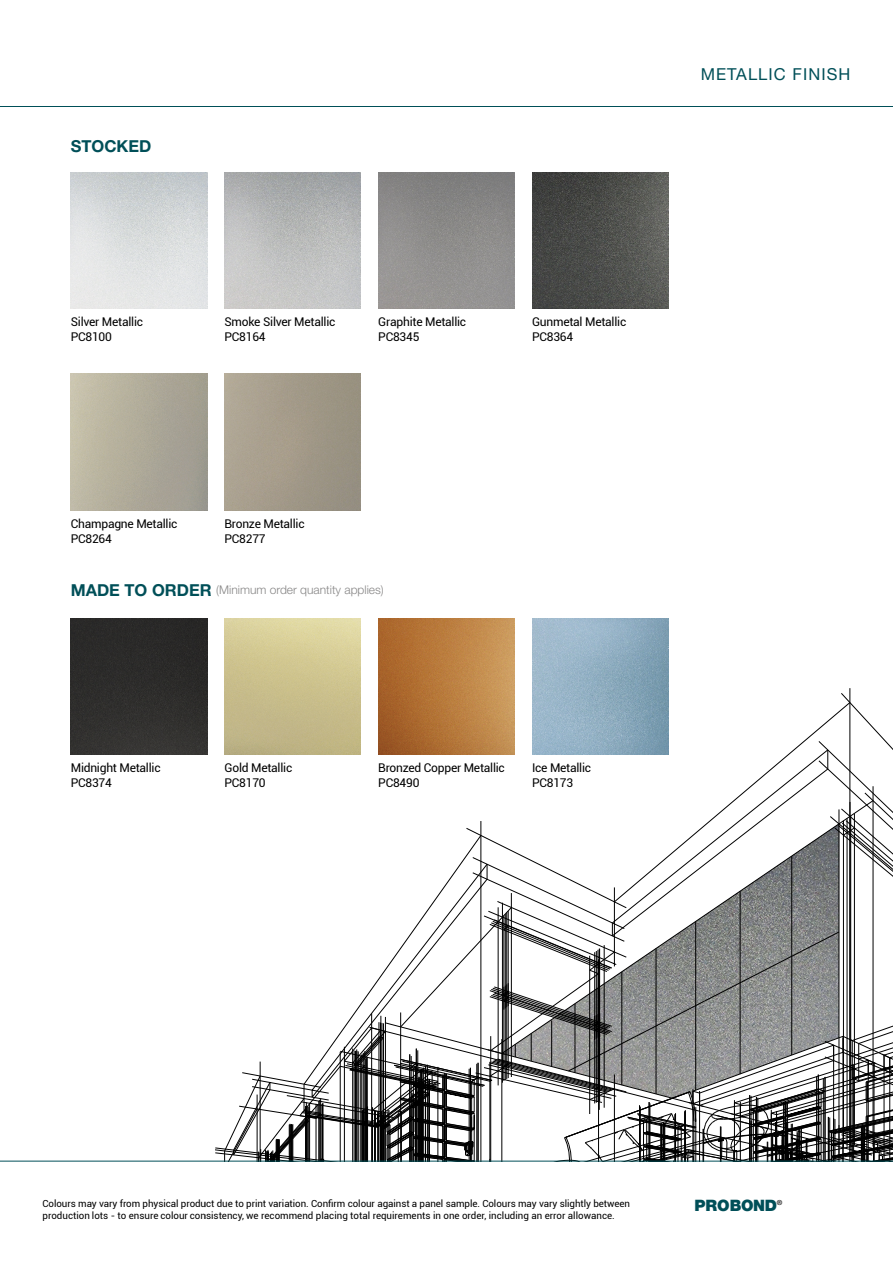
<style>
.page{position:relative;width:893px;height:1263px;background:#fff}
.page>*{position:absolute;margin:0;border:0;box-sizing:border-box;transform-origin:0 0}
.t1{font:16.5px "Helvetica Neue LT Std";letter-spacing:.065em;color:#004f58}
.t2{font:700 16.5px "Helvetica Neue LT Std";color:#004f58}
.t3{font:900 15.75px "Helvetica Neue LT Std";letter-spacing:-.01em;color:#004f58}
.t4{font:12px/15px "Roboto";letter-spacing:-.02em;color:#000}
.t5{font:300 12px "Helvetica Neue LT Std";color:#888787}
.t6{font:9.75px "Roboto";letter-spacing:-.005em;color:#000}
.t7{font:500 7.05px "Helvetica Neue LT Std";color:#000}
.s1{font-weight:700;font-size:16.5px;color:#004f58}
</style>
<div class="page">
<svg style="left:216px;top:688px;width:677px;height:473px"></svg>
<img style="left:71px;top:172px;width:136px;height:137px">
<img style="left:225px;top:172px;width:136px;height:137px">
<img style="left:378px;top:172px;width:137px;height:137px">
<img style="left:532px;top:172px;width:136px;height:137px">
<img style="left:71px;top:618px;width:136px;height:136px">
<img style="left:225px;top:618px;width:136px;height:136px">
<img style="left:378px;top:618px;width:137px;height:136px">
<img style="left:532px;top:618px;width:136px;height:136px">
<hr style="left:0;top:1161px;width:893px;height:1px;background:#004f58">
<hr style="left:0;top:106px;width:893px;height:1px;background:#004f58">
<h1 class="t2" style="left:71px;top:136px;width:82px">STOCKED</h1>
<p class="t4" style="left:71px;top:314px;width:74px">Silver Metallic<br>PC8100</p>
<p class="t4" style="left:225px;top:314px;width:112px">Smoke Silver Metallic<br>PC8164</p>
<p class="t4" style="left:378px;top:314px;width:89px">Graphite Metallic<br>PC8345</p>
<p class="t4" style="left:532px;top:314px;width:96px">Gunmetal Metallic<br>PC8364</p>
<p class="t4" style="left:71px;top:516px;width:108px">Champagne Metallic<br>PC8264</p>
<p class="t4" style="left:225px;top:516px;width:82px">Bronze Metallic<br>PC8277</p>
<p class="t5" style="left:71px;top:583px;width:315px"><span class="s1">MADE TO ORDER</span> (Minimum order quantity applies)</p>
<p class="t4" style="left:71px;top:760px;width:91px">Midnight Metallic<br>PC8374</p>
<p class="t4" style="left:225px;top:760px;width:69px">Gold Metallic<br>PC8170</p>
<p class="t4" style="left:378px;top:760px;width:128px">Bronzed Copper Metallic<br>PC8490</p>
<p class="t4" style="left:532px;top:760px;width:61px">Ice Metallic<br>PC8173</p>
<h1 class="t1" style="left:701px;top:64px;width:151px">METALLIC FINISH</h1>
<p class="t6" style="left:43px;top:1197px;width:589px">Colours may vary from physical product due to print variation. Confirm colour against a panel sample. Colours may vary slightly between</p>
<p class="t7" style="left:777px;top:1198px;width:7px">®</p>
<p class="t6" style="left:43px;top:1209px;width:574px">production lots - to ensure colour consistency, we recommend placing total requirements in one order, including an error allowance.</p>
<h2 class="t3" style="left:694px;top:1196px;width:84px">PROBOND</h2>
</div>
